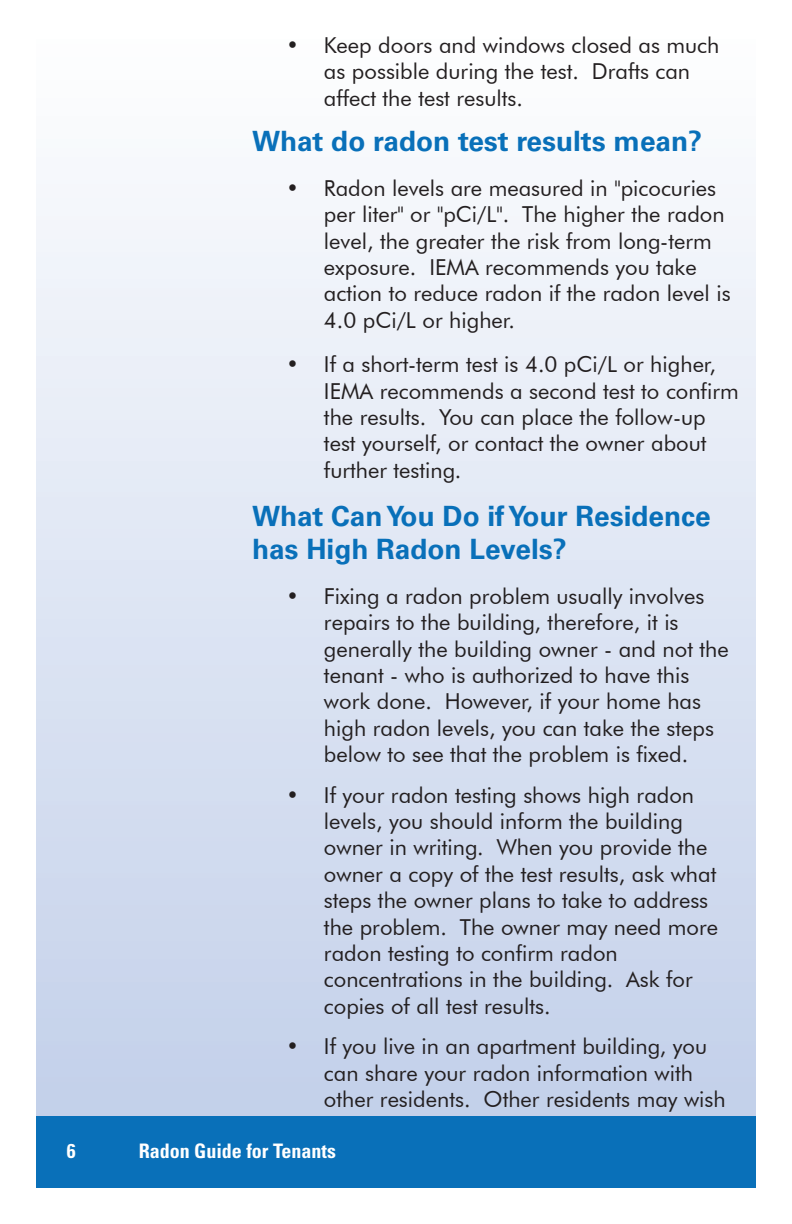
<style>
.page{position:relative;width:792px;height:1224px;background:#fff}
.page>*{position:absolute;margin:0;border:0;box-sizing:border-box;transform-origin:0 0}
.t1{font:700 28px/33.6px "Univers";color:#0970b9}
.t2{font:22px/26.4px "Futura BT";color:#231f20}
.t3{font:700 condensed 20px "Univers";color:#fff}
</style>
<div class="page">
<div style="left:36px;top:36px;width:720px;height:1152px;background:linear-gradient(to bottom,#fdfefe,#becde8)"></div>
<div style="left:36px;top:1116px;width:720px;height:72px;background:#0970b9"></div>
<p class="t2" style="left:324px;top:32px;width:397px;text-indent:-38px">• Keep doors and windows closed as much as possible during the test. Drafts can affect the test results.</p>
<p class="t1" style="left:252px;top:127px;width:452px">What do radon test results mean?</p>
<p class="t2" style="left:324px;top:175px;width:408px;text-indent:-38px">• Radon levels are measured in "picocuries per liter" or "pCi/L". The higher the radon level, the greater the risk from long-term exposure. IEMA recommends you take action to reduce radon if the radon level is 4.0 pCi/L or higher.</p>
<p class="t2" style="left:324px;top:351px;width:416px;text-indent:-38px">• If a short-term test is 4.0 pCi/L or higher, IEMA recommends a second test to confirm the results. You can place the follow-up test yourself, or contact the owner about further testing.</p>
<p class="t1" style="left:252px;top:502px;width:460px">What Can You Do if Your Residence has High Radon Levels?</p>
<p class="t2" style="left:324px;top:583px;width:406px;text-indent:-38px">• Fixing a radon problem usually involves repairs to the building, therefore, it is generally the building owner - and not the tenant - who is authorized to have this work done. However, if your home has high radon levels, you can take the steps below to see that the problem is fixed.</p>
<p class="t2" style="left:324px;top:781px;width:396px;text-indent:-38px">• If your radon testing shows high radon levels, you should inform the building owner in writing. When you provide the owner a copy of the test results, ask what steps the owner plans to take to address the problem. The owner may need more radon testing to confirm radon concentrations in the building. Ask for copies of all test results.</p>
<p class="t2" style="left:324px;top:1033px;width:403px;text-indent:-38px">• If you live in an apartment building, you can share your radon information with other residents. Other residents may wish</p>
<p class="t3" style="left:67px;top:1143px;width:10px">6</p>
<p class="t3" style="left:139px;top:1143px;width:199px">Radon Guide for Tenants</p>
</div>
